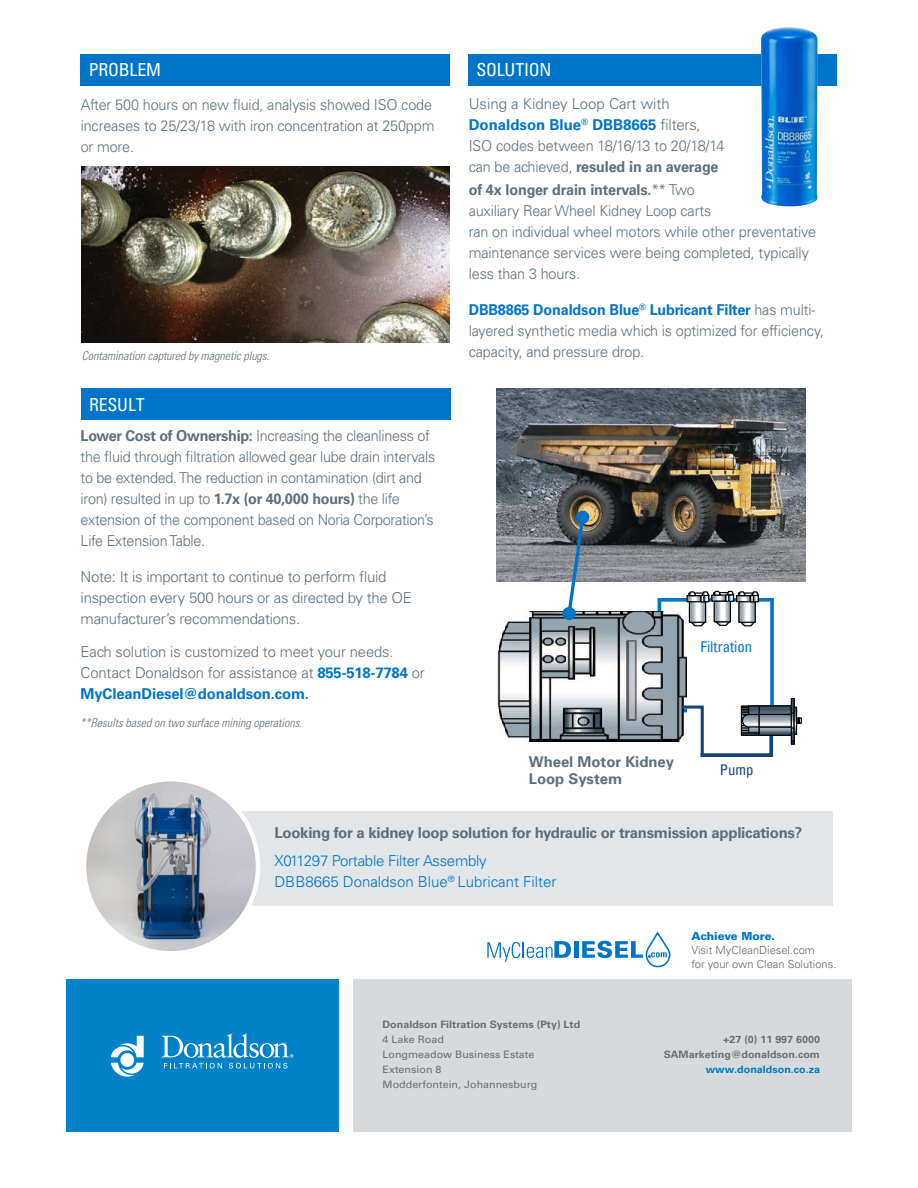
<style>
.page{position:relative;width:918px;height:1188px;background:#fff}
.page>*{position:absolute;margin:0;border:0;box-sizing:border-box;transform-origin:0 0}
.t1{font:condensed 18px "Univers";letter-spacing:-.01em;color:#fcfeff}
.t2{font:300 15px/21px "Univers LT Std";letter-spacing:-.01em;color:#5c6f7c}
.t3{font:300 15px/21px "Univers LT Std";letter-spacing:-.01em;color:#5c6f7c;scale:.96 1}
.t4{font:700 15px "Univers LT Std";letter-spacing:-.02em;color:#5c6f7c}
.t5{font:300 15px/21px "Univers LT Std";color:#0074c8}
.t6{font:700 14.85px/16.5px "Univers";color:#5c6f7c}
.t7{font:condensed 14.85px "Univers";color:#0074c8}
.t8{font:condensed 14.85px "Univers";color:#15467b}
.t9{font:italic 300 condensed 12px "Univers LT Std";color:#5c6f7c}
.t10{font:300 11.1px/14.4px "Univers LT Std";color:#636466}
.t11{font:900 11.1px "Univers LT Std";color:#0074c8}
.t12{font:700 10.2px/15px "Univers LT Std";color:#6f6f6e;text-align:right;scale:1.05 1}
.t13{font:10.2px/15px "Univers LT Std";color:#6f6f6e;scale:1.05 1}
.t14{font:700 10.2px "Univers LT Std";color:#007ac1;scale:1.05 1}
.s1{font-weight:700}
.s2{font-weight:700;color:#0074c8}
</style>
<div class="page">
<svg style="left:487px;top:941px;width:84px;height:21px"></svg>
<div style="left:574px;top:941px;width:5px;height:17px;background:#0074c8"></div>
<svg style="left:582px;top:931px;width:89px;height:37px"></svg>
<img style="left:496px;top:388px;width:309px;height:193px">
<svg style="left:776px;top:707px;width:14px;height:6px"></svg>
<div style="left:759px;top:705px;width:33px;height:10px;border:1px solid #000101"></div>
<div style="left:791px;top:698px;width:4px;height:16px;border:1px solid #000101"></div>
<div style="left:791px;top:713px;width:4px;height:16px;border:1px solid #000101"></div>
<svg style="left:791px;top:717px;width:11px;height:28px"></svg>
<div style="left:794px;top:707px;width:3px;height:28px;border:1px solid #000101"></div>
<svg style="left:776px;top:728px;width:14px;height:6px"></svg>
<div style="left:759px;top:726px;width:33px;height:10px;border:1px solid #000101"></div>
<svg style="left:776px;top:716px;width:14px;height:10px"></svg>
<div style="left:759px;top:714px;width:33px;height:14px;border:1px solid #000101"></div>
<img style="left:496px;top:611px;width:160px;height:131px">
<svg style="left:656px;top:590px;width:120px;height:167px"></svg>
<div style="left:703px;top:595px;width:6px;height:7px;border:1px solid #000101"></div>
<svg style="left:565px;top:513px;width:21px;height:104px"></svg>
<div style="left:562px;top:607px;width:14px;height:13px;background:#0074c8;border-radius:50%"></div>
<div style="left:576px;top:511px;width:13px;height:13px;background:#0074c8;border-radius:50%"></div>
<div style="left:80px;top:54px;width:370px;height:31px;background:#0074c8"></div>
<div style="left:468px;top:54px;width:369px;height:31px;background:#0074c8"></div>
<div style="left:81px;top:388px;width:369px;height:31px;background:#0074c8"></div>
<img style="left:761px;top:27px;width:57px;height:179px">
<img style="left:81px;top:167px;width:369px;height:175px">
<div style="left:112px;top:811px;width:721px;height:94px;background:#e2e6e9"></div>
<img style="left:84px;top:779px;width:174px;height:174px;border-radius:87px">
<div style="left:82px;top:777px;width:178px;height:179px;border:4px solid #fff;border-radius:50%"></div>
<div style="left:353px;top:979px;width:499px;height:153px;background:#d6dadc"></div>
<div style="left:66px;top:979px;width:272px;height:153px;background:#0082c8"></div>
<svg style="left:111px;top:1034px;width:182px;height:43px"></svg>
<p class="t1" style="left:89px;top:58px;width:74px">PROBLEM</p>
<p class="t1" style="left:476px;top:58px;width:77px">SOLUTION</p>
<p class="t3" style="left:81px;top:94px;width:370px">After 500 hours on new fluid, analysis showed ISO code increases to 25/23/18 with iron concentration at 250ppm or more.</p>
<p class="t9" style="left:82px;top:349px;width:189px">Contamination captured by magnetic plugs.</p>
<p class="t1" style="left:89px;top:392px;width:57px">RESULT</p>
<p class="t3" style="left:81px;top:426px;width:371px"><span class="s1">Lower Cost of Ownership:</span> Increasing the cleanliness of the fluid through filtration allowed gear lube drain intervals to be extended.The reduction in contamination (dirt and iron) resulted in up to <span class="s1">1.7x (or 40,000 hours)</span> the life extension of the component based on Noria Corporation’s Life ExtensionTable.</p>
<p class="t2" style="left:81px;top:567px;width:333px">Note: It is important to continue to perform fluid inspection every 500 hours or as directed by the OE manufacturer’s recommendations.</p>
<p class="t2" style="left:81px;top:642px;width:346px">Each solution is customized to meet your needs.<br>Contact Donaldson for assistance at <span class="s2">855-518-7784</span> or<br><span class="s2">MyCleanDiesel@donaldson.com.</span></p>
<p class="t9" style="left:80px;top:716px;width:223px">**Results based on two surface mining operations.</p>
<p class="t2" style="left:469px;top:93px;width:257px">Using a Kidney Loop Cart with <span class="s2">Donaldson Blue</span><sup>®</sup> <span class="s2">DBB8665</span> filters, ISO codes between 18/16/13 to 20/18/14 can be achieved, <span class="s1">resuled in an average</span></p>
<p class="t2" style="left:469px;top:179px;width:349px"><span class="s1">of 4x longer drain intervals.</span>** Two<br>auxiliary Rear Wheel Kidney Loop carts<br>ran on individual wheel motors while other preventative maintenance services were being completed, typically less than 3 hours.</p>
<p class="t3" style="left:469px;top:299px;width:372px"><span class="s2">DBB8865 Donaldson Blue</span><sup>®</sup> <span class="s2">Lubricant Filter</span> has multi&shy;layered synthetic media which is optimized for efficiency, capacity, and pressure drop.</p>
<p class="t7" style="left:700px;top:637px;width:53px">Filtration</p>
<p class="t6" style="left:529px;top:753px;width:147px">Wheel Motor Kidney<br>Loop System</p>
<p class="t8" style="left:720px;top:760px;width:35px">Pump</p>
<p class="t4" style="left:274px;top:824px;width:529px">Looking for a kidney loop solution for hydraulic or transmission applications?</p>
<p class="t5" style="left:275px;top:851px;width:284px">X011297 Portable Filter Assembly<br>DBB8665 Donaldson Blue<sup>®</sup> Lubricant Filter</p>
<p class="t11" style="left:691px;top:929px;width:85px">Achieve More.</p>
<p class="t10" style="left:691px;top:943px;width:147px">Visit MyCleanDiesel.com<br>for your own Clean Solutions.</p>
<p class="t12" style="left:383px;top:1017px;width:190px">Donaldson Filtration Systems (Pty) Ltd</p>
<p class="t13" style="left:383px;top:1032px;width:149px">4 Lake Road<br>Longmeadow Business Estate<br>Extension 8<br>Modderfontein, Johannesburg</p>
<p class="t12" style="left:664px;top:1032px;width:150px">+27 (0) 11 997 6000<br>SAMarketing@donaldson.com</p>
<p class="t14" style="left:706px;top:1064px;width:110px">www.donaldson.co.za</p>
</div>
